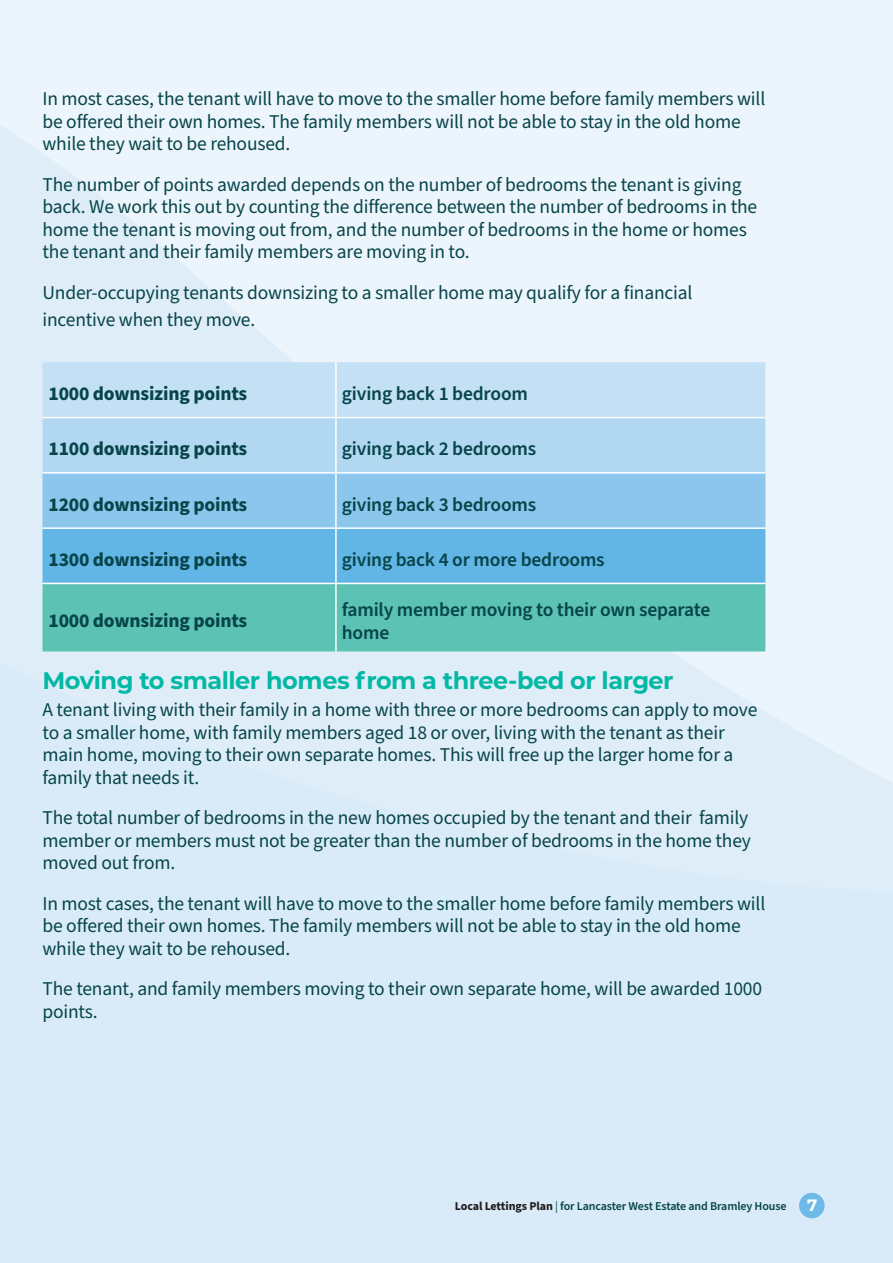
<style>
.page{position:relative;width:893px;height:1263px;background:#ecf5fb}
.page>*{position:absolute;margin:0;border:0;box-sizing:border-box;transform-origin:0 0}
._04_Text_sub_title{font:700 24px "Montserrat";letter-spacing:-.02em;color:#03b8a4}
.Body_text{font:19.5px/22.5px "Source Sans Pro";letter-spacing:-.01em;color:#07454a}
.Body_text-2{font:600 19.5px/22.5px "Source Sans Pro";letter-spacing:-.01em;color:#07454a}
.Body_text-3{font:700 19.5px "Source Sans Pro";letter-spacing:-.01em;color:#07454a}
.t1{font:600 12px "Source Sans Pro";letter-spacing:-.01em;color:#07454a}
.s1{font-weight:700;color:#231f20}
.s2{font-weight:400}
.s3{font-family:"Montserrat";font-weight:700;font-size:16.5px;color:#fff}
</style>
<div class="page">
<svg style="left:3px;top:127px;width:763px;height:537px"></svg>
<div style="left:3px;top:664px;width:890px;height:599px;background:#d9ebf8"></div>
<hr style="left:0;top:125px;width:3px;height:1138px;background:#d9ebf8">
<svg style="left:43px;top:362px;width:722px;height:221px;background:#98cded"></svg>
<div style="left:43px;top:584px;width:722px;height:67px;background:#5cc3b4"></div>
<hr style="left:335px;top:362px;width:2px;height:55px;background:#fff">
<hr style="left:43px;top:417px;width:293px;height:1px;background:#fff">
<hr style="left:336px;top:417px;width:429px;height:1px;background:#fff">
<hr style="left:335px;top:418px;width:2px;height:54px;background:#fff">
<hr style="left:43px;top:472px;width:293px;height:2px;background:#fff">
<hr style="left:336px;top:472px;width:429px;height:2px;background:#fff">
<hr style="left:335px;top:474px;width:2px;height:53px;background:#fff">
<hr style="left:43px;top:527px;width:293px;height:2px;background:#fff">
<hr style="left:336px;top:527px;width:429px;height:2px;background:#fff">
<hr style="left:335px;top:529px;width:2px;height:54px;background:#fff">
<hr style="left:43px;top:583px;width:293px;height:1px;background:#fff">
<hr style="left:336px;top:583px;width:429px;height:1px;background:#fff">
<hr style="left:335px;top:584px;width:2px;height:67px;background:#fff">
<div style="left:799px;top:1193px;width:26px;height:25px;background:#6dbae8;border-radius:50%"></div>
<p class="Body_text" style="left:43px;top:88px;width:724px">In most cases, the tenant will have to move to the smaller home before family members will be offered their own homes. The family members will not be able to stay in the old home while they wait to be rehoused.</p>
<p class="Body_text" style="left:43px;top:173px;width:716px">The number of points awarded depends on the number of bedrooms the tenant is giving back. We work this out by counting the difference between the number of bedrooms in the home the tenant is moving out from, and the number of bedrooms in the home or homes the tenant and their family members are moving in to.</p>
<p class="Body_text" style="left:43px;top:279px;width:651px;line-height:27px">Under-occupying tenants downsizing to a smaller home may qualify for a financial incentive when they move.</p>
<p class="Body_text-3" style="left:49px;top:380px;width:200px">1000 downsizing points</p>
<p class="Body_text-2" style="left:342px;top:383px;width:188px">giving back 1 bedroom</p>
<p class="Body_text-3" style="left:49px;top:435px;width:200px">1100 downsizing points</p>
<p class="Body_text-2" style="left:342px;top:438px;width:196px">giving back 2 bedrooms</p>
<p class="Body_text-3" style="left:49px;top:491px;width:200px">1200 downsizing points</p>
<p class="Body_text-2" style="left:342px;top:493px;width:196px">giving back 3 bedrooms</p>
<p class="Body_text-3" style="left:49px;top:546px;width:200px">1300 downsizing points</p>
<p class="Body_text-2" style="left:342px;top:549px;width:264px">giving back 4 or more bedrooms</p>
<p class="Body_text-3" style="left:49px;top:608px;width:200px">1000 downsizing points</p>
<p class="Body_text-2" style="left:342px;top:599px;width:370px">family member moving to their own separate home</p>
<p class="_04_Text_sub_title" style="left:43px;top:664px;width:633px">Moving to smaller homes from a three-bed or larger</p>
<p class="Body_text" style="left:43px;top:699px;width:716px">A tenant living with their family in a home with three or more bedrooms can apply to move to a smaller home, with family members aged 18 or over, living with the tenant as their main home, moving to their own separate homes. This will free up the larger home for a family that needs it.</p>
<p class="Body_text" style="left:43px;top:807px;width:710px">The total number of bedrooms in the new homes occupied by the tenant and their family member or members must not be greater than the number of bedrooms in the home they moved out from.</p>
<p class="Body_text" style="left:43px;top:893px;width:724px">In most cases, the tenant will have to move to the smaller home before family members will be offered their own homes. The family members will not be able to stay in the old home while they wait to be rehoused.</p>
<p class="Body_text" style="left:43px;top:978px;width:721px">The tenant, and family members moving to their own separate home, will be awarded 1000 points.</p>
<p class="t1" style="left:455px;top:1198px;width:364px"><span class="s1">Local Lettings Plan</span> <span class="s2">|</span> for Lancaster West Estate and Bramley House <span class="s3">7</span></p>
</div>
